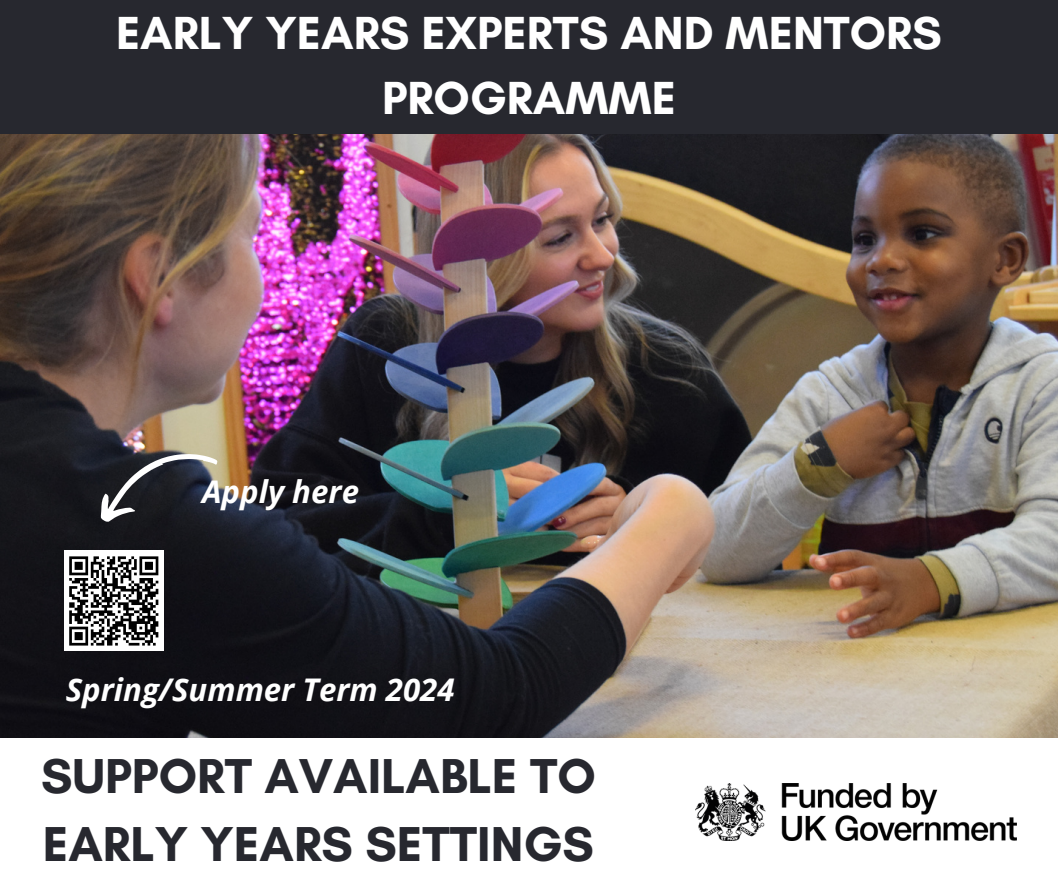
<style>
.page{position:relative;width:1058px;height:887px;background:#fff}
.page>*{position:absolute;margin:0;border:0;box-sizing:border-box;transform-origin:0 0}
.t1{font:700 49.95px/68.4px "Glacial Indifference";color:#27282f}
.t2{font:700 47.25px/65.2px "Glacial Indifference";color:#fff;text-align:center}
.t3{font:italic 700 31.2px "Open Sans";color:#fff}
</style>
<div class="page">
<img style="left:0;top:133px;width:1058px;height:605px">
<img style="left:695px;top:783px;width:321px;height:57px">
<div style="left:0;top:0;width:1058px;height:133px;background:#27282f"></div>
<div style="left:64px;top:551px;width:100px;height:100px;background:#fff"></div>
<svg style="left:69px;top:556px;width:90px;height:90px"></svg>
<svg style="left:88px;top:431px;width:131px;height:99px;background:#4c4a4c"></svg>
<p class="t2" style="left:116px;top:0;width:827px">EARLY YEARS EXPERTS AND MENTORS<br>PROGRAMME</p>
<p class="t3" style="left:202px;top:469px;width:158px">Apply here</p>
<p class="t3" style="left:66px;top:667px;width:390px">Spring/Summer Term 2024</p>
<p class="t1" style="left:41px;top:741px;width:556px">SUPPORT AVAILABLE TO<br>EARLY YEARS SETTINGS</p>
</div>
